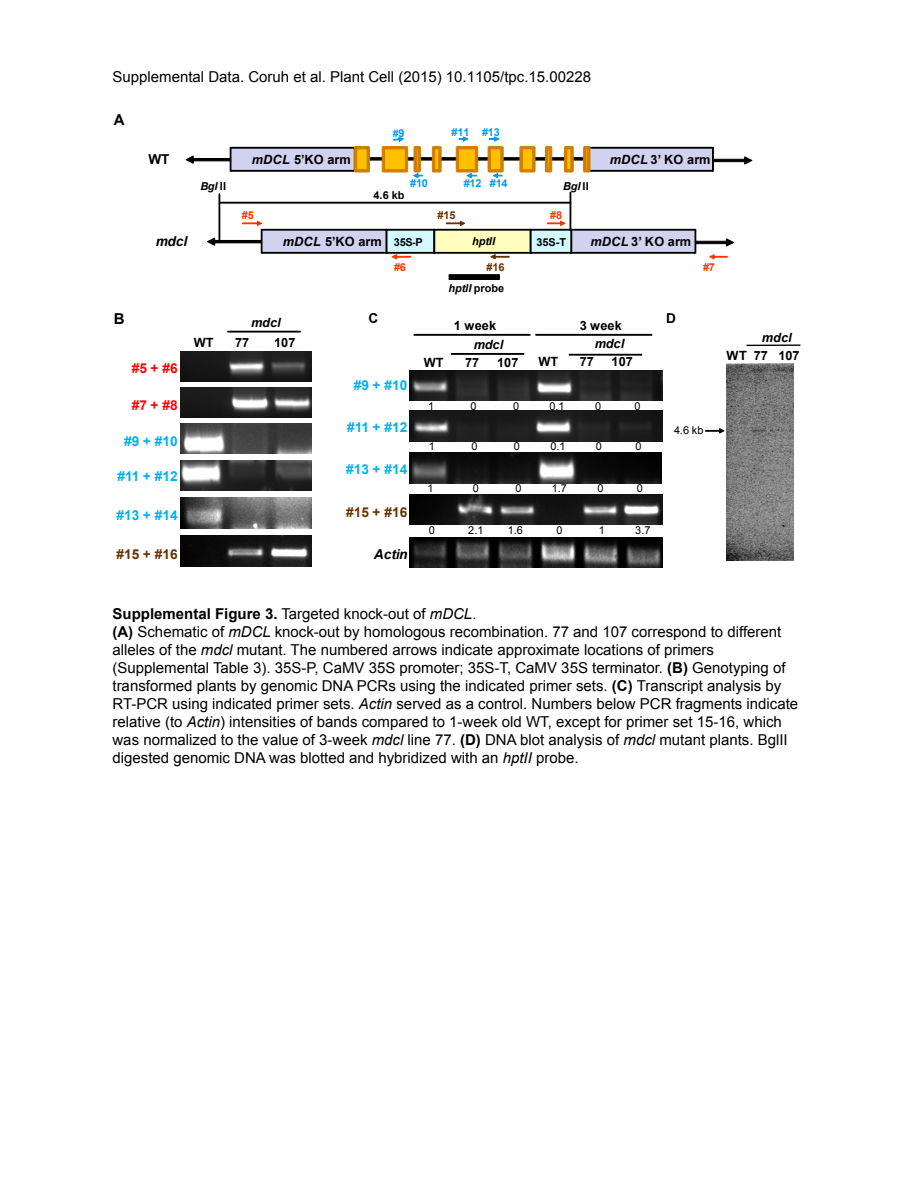
<style>
.page{position:relative;width:918px;height:1188px;background:#fff}
.page>*{position:absolute;margin:0;border:0;box-sizing:border-box;transform-origin:0 0}
.t1{font:15px/18px "Arial";color:#000}
.t2{font:700 15px "Arial";color:#000}
.t3{font:700 13.65px "Arial";letter-spacing:.005em;color:#00b0f0}
.t4{font:700 13.65px "Arial";letter-spacing:.005em;color:#630}
.t5{font:700 13.65px "Arial";color:#f00}
.t6{font:italic 700 13.65px "Arial";color:#000}
.t7{font:700 13.65px "Arial";color:#000}
.t8{font:700 12.75px "Arial";letter-spacing:.005em;color:#000}
.t9{font:italic 700 12.75px "Arial";color:#000}
.t10{font:10.95px "Arial";color:#000}
.t11{font:italic 700 10.95px "Arial";letter-spacing:.005em;color:#000}
.t12{font:700 10.95px "Arial";letter-spacing:-.015em;color:#09f}
.t13{font:700 10.95px "Arial";color:#000}
.t14{font:700 10.95px "Arial";color:#f30}
.t15{font:700 10.95px "Arial";color:#630}
.t16{font:700 10.35px "Arial";color:#09f}
.s1{font-size:10.95px}
.s2{font-style:italic}
.s3{font-style:normal}
.s4{font-size:10.35px}
.s5{font-weight:700}
</style>
<div class="page">
<img style="left:726px;top:363px;width:67px;height:198px">
<hr style="left:747px;top:344px;width:53px;height:2px;background:#000">
<div style="left:231px;top:158px;width:482px;height:2px;background:#000;border:1px solid #000"></div>
<svg style="left:207px;top:221px;width:527px;height:38px"></svg>
<hr style="left:449px;top:275px;width:50px;height:4px;background:#000">
<div style="left:219px;top:194px;width:1px;height:48px;border:1px solid #000"></div>
<div style="left:570px;top:192px;width:1px;height:38px;border:1px solid #000"></div>
<div style="left:219px;top:202px;width:352px;height:1px;border:1px solid #000"></div>
<svg style="left:186px;top:146px;width:184px;height:26px"></svg>
<svg style="left:382px;top:137px;width:26px;height:35px"></svg>
<svg style="left:414px;top:146px;width:8px;height:32px"></svg>
<svg style="left:432px;top:146px;width:9px;height:26px"></svg>
<svg style="left:456px;top:137px;width:22px;height:41px"></svg>
<svg style="left:520px;top:146px;width:15px;height:26px"></svg>
<svg style="left:545px;top:146px;width:7px;height:26px"></svg>
<svg style="left:564px;top:146px;width:9px;height:26px"></svg>
<svg style="left:584px;top:146px;width:168px;height:26px"></svg>
<svg style="left:488px;top:137px;width:15px;height:41px"></svg>
<div style="left:228px;top:331px;width:72px;height:1px;border:1px solid #000"></div>
<div style="left:451px;top:353px;width:73px;height:1px;border:1px solid #000"></div>
<div style="left:569px;top:354px;width:73px;height:1px;border:1px solid #000"></div>
<img style="left:181px;top:352px;width:130px;height:30px">
<img style="left:181px;top:387px;width:130px;height:30px">
<img style="left:181px;top:424px;width:130px;height:30px">
<img style="left:181px;top:460px;width:130px;height:30px">
<img style="left:181px;top:497px;width:130px;height:32px">
<img style="left:181px;top:536px;width:130px;height:31px">
<img style="left:410px;top:371px;width:252px;height:30px">
<img style="left:410px;top:411px;width:252px;height:30px">
<img style="left:410px;top:452px;width:251px;height:31px">
<img style="left:410px;top:495px;width:252px;height:30px">
<img style="left:410px;top:537px;width:252px;height:31px">
<div style="left:414px;top:334px;width:116px;height:1px;border:1px solid #000"></div>
<div style="left:536px;top:334px;width:116px;height:1px;border:1px solid #000"></div>
<svg style="left:706px;top:429px;width:18px;height:4px"></svg>
<p class="t1" style="left:113px;top:68px;width:480px">Supplemental Data. Coruh et al. Plant Cell (2015) 10.1105/tpc.15.00228</p>
<p class="t2" style="left:114px;top:111px;width:12px">A</p>
<p class="t16" style="left:393px;top:127px;width:13px">#<span class="s1">9</span></p>
<p class="t12" style="left:452px;top:127px;width:19px">#11</p>
<p class="t12" style="left:482px;top:127px;width:19px">#13</p>
<p class="t7" style="left:148px;top:152px;width:23px">WT</p>
<p class="t8" style="left:252px;top:153px;width:100px"><span class="s2">mDCL</span> 5’KO arm</p>
<p class="t8" style="left:610px;top:153px;width:102px"><span class="s2">mDCL</span> 3’ KO arm</p>
<p class="t11" style="left:200px;top:180px;width:27px">Bgl <span class="s3">II</span></p>
<p class="t12" style="left:490px;top:177px;width:19px">#14</p>
<p class="t11" style="left:563px;top:180px;width:27px">Bgl <span class="s3">II</span></p>
<p class="t12" style="left:410px;top:177px;width:19px">#10</p>
<p class="t12" style="left:464px;top:177px;width:19px">#12</p>
<p class="t13" style="left:373px;top:189px;width:33px">4.6 kb</p>
<p class="t14" style="left:242px;top:209px;width:13px">#5</p>
<p class="t15" style="left:438px;top:209px;width:19px">#15</p>
<p class="t14" style="left:550px;top:210px;width:13px">#8</p>
<p class="t6" style="left:156px;top:234px;width:33px">mdcl</p>
<p class="t8" style="left:283px;top:235px;width:141px"><span class="s2">mDCL</span> 5’KO arm <span class="s1">35S</span><span class="s4">-</span><span class="s1">P</span></p>
<p class="t11" style="left:472px;top:235px;width:25px">hptII</p>
<p class="t13" style="left:536px;top:236px;width:31px">35S-T</p>
<p class="t8" style="left:591px;top:235px;width:102px"><span class="s2">mDCL</span> 3’ KO arm</p>
<p class="t14" style="left:394px;top:261px;width:13px">#6</p>
<p class="t15" style="left:487px;top:261px;width:19px">#16</p>
<p class="t14" style="left:703px;top:261px;width:13px">#7</p>
<p class="t11" style="left:448px;top:282px;width:57px">hptII <span class="s3">probe</span></p>
<p class="t2" style="left:114px;top:311px;width:12px">B</p>
<p class="t7" style="left:368px;top:311px;width:11px">C</p>
<p class="t7" style="left:666px;top:311px;width:11px">D</p>
<p class="t9" style="left:251px;top:316px;width:31px">mdcl</p>
<p class="t8" style="left:454px;top:318px;width:44px">1 week</p>
<p class="t8" style="left:580px;top:318px;width:44px">3 week</p>
<p class="t5" style="left:132px;top:360px;width:47px">#5 + #6</p>
<p class="t5" style="left:132px;top:397px;width:47px">#7 + #8</p>
<p class="t3" style="left:124px;top:434px;width:55px">#9 + #10</p>
<p class="t3" style="left:117px;top:469px;width:62px">#11 + #12</p>
<p class="t3" style="left:117px;top:508px;width:63px">#13 + #14</p>
<p class="t4" style="left:117px;top:546px;width:63px">#15 + #16</p>
<p class="t8" style="left:194px;top:335px;width:21px">WT</p>
<p class="t8" style="left:235px;top:335px;width:16px">77</p>
<p class="t8" style="left:274px;top:335px;width:23px">107</p>
<p class="t3" style="left:354px;top:378px;width:55px">#9 + #10</p>
<p class="t3" style="left:347px;top:419px;width:62px">#11 + #12</p>
<p class="t3" style="left:346px;top:462px;width:63px">#13 + #14</p>
<p class="t4" style="left:346px;top:505px;width:63px">#15 + #16</p>
<p class="t6" style="left:374px;top:547px;width:35px">Actin</p>
<p class="t9" style="left:474px;top:337px;width:31px">mdcl</p>
<p class="t8" style="left:424px;top:355px;width:21px">WT</p>
<p class="t8" style="left:465px;top:355px;width:16px">77</p>
<p class="t8" style="left:497px;top:355px;width:23px">107</p>
<p class="t9" style="left:595px;top:337px;width:31px">mdcl</p>
<p class="t8" style="left:538px;top:354px;width:21px">WT</p>
<p class="t8" style="left:580px;top:354px;width:16px">77</p>
<p class="t8" style="left:612px;top:354px;width:23px">107</p>
<p class="t10" style="left:428px;top:400px;width:8px">1</p>
<p class="t10" style="left:471px;top:400px;width:8px">0</p>
<p class="t10" style="left:513px;top:400px;width:8px">0</p>
<p class="t10" style="left:550px;top:400px;width:17px">0.1</p>
<p class="t10" style="left:595px;top:400px;width:8px">0</p>
<p class="t10" style="left:635px;top:400px;width:8px">0</p>
<p class="t10" style="left:429px;top:440px;width:8px">1</p>
<p class="t10" style="left:471px;top:440px;width:8px">0</p>
<p class="t10" style="left:514px;top:440px;width:8px">0</p>
<p class="t10" style="left:550px;top:440px;width:17px">0.1</p>
<p class="t10" style="left:596px;top:440px;width:8px">0</p>
<p class="t10" style="left:635px;top:440px;width:8px">0</p>
<p class="t10" style="left:427px;top:482px;width:8px">1</p>
<p class="t10" style="left:473px;top:482px;width:8px">0</p>
<p class="t10" style="left:515px;top:482px;width:8px">0</p>
<p class="t10" style="left:552px;top:482px;width:17px">1.7</p>
<p class="t10" style="left:597px;top:482px;width:8px">0</p>
<p class="t10" style="left:637px;top:482px;width:8px">0</p>
<p class="t10" style="left:429px;top:524px;width:8px">0</p>
<p class="t10" style="left:468px;top:524px;width:17px">2.1</p>
<p class="t10" style="left:508px;top:524px;width:17px">1.6</p>
<p class="t10" style="left:556px;top:524px;width:8px">0</p>
<p class="t10" style="left:599px;top:524px;width:8px">1</p>
<p class="t10" style="left:635px;top:524px;width:17px">3.7</p>
<p class="t10" style="left:674px;top:424px;width:31px">4.6 kb</p>
<p class="t9" style="left:762px;top:330px;width:31px">mdcl</p>
<p class="t8" style="left:727px;top:348px;width:74px">WT 77 107</p>
<p class="t1" style="left:113px;top:605px;width:687px"><span class="s5">Supplemental Figure 3.</span> Targeted knock-out of <span class="s2">mDCL</span>.<br><span class="s5">(A)</span> Schematic of <span class="s2">mDCL</span> knock-out by homologous recombination. 77 and 107 correspond to different alleles of the <span class="s2">mdcl</span> mutant. The numbered arrows indicate approximate locations of primers (Supplemental Table 3). 35S-P, CaMV 35S promoter; 35S-T, CaMV 35S terminator. <span class="s5">(B)</span> Genotyping of transformed plants by genomic DNA PCRs using the indicated primer sets. <span class="s5">(C)</span> Transcript analysis by RT-PCR using indicated primer sets. <span class="s2">Actin</span> served as a control. Numbers below PCR fragments indicate relative (to <span class="s2">Actin</span>) intensities of bands compared to 1-week old WT, except for primer set 15-16, which was normalized to the value of 3-week <span class="s2">mdcl</span> line 77. <span class="s5">(D)</span> DNA blot analysis of <span class="s2">mdcl</span> mutant plants. BglII digested genomic DNA was blotted and hybridized with an <span class="s2">hptII</span> probe.</p>
</div>
